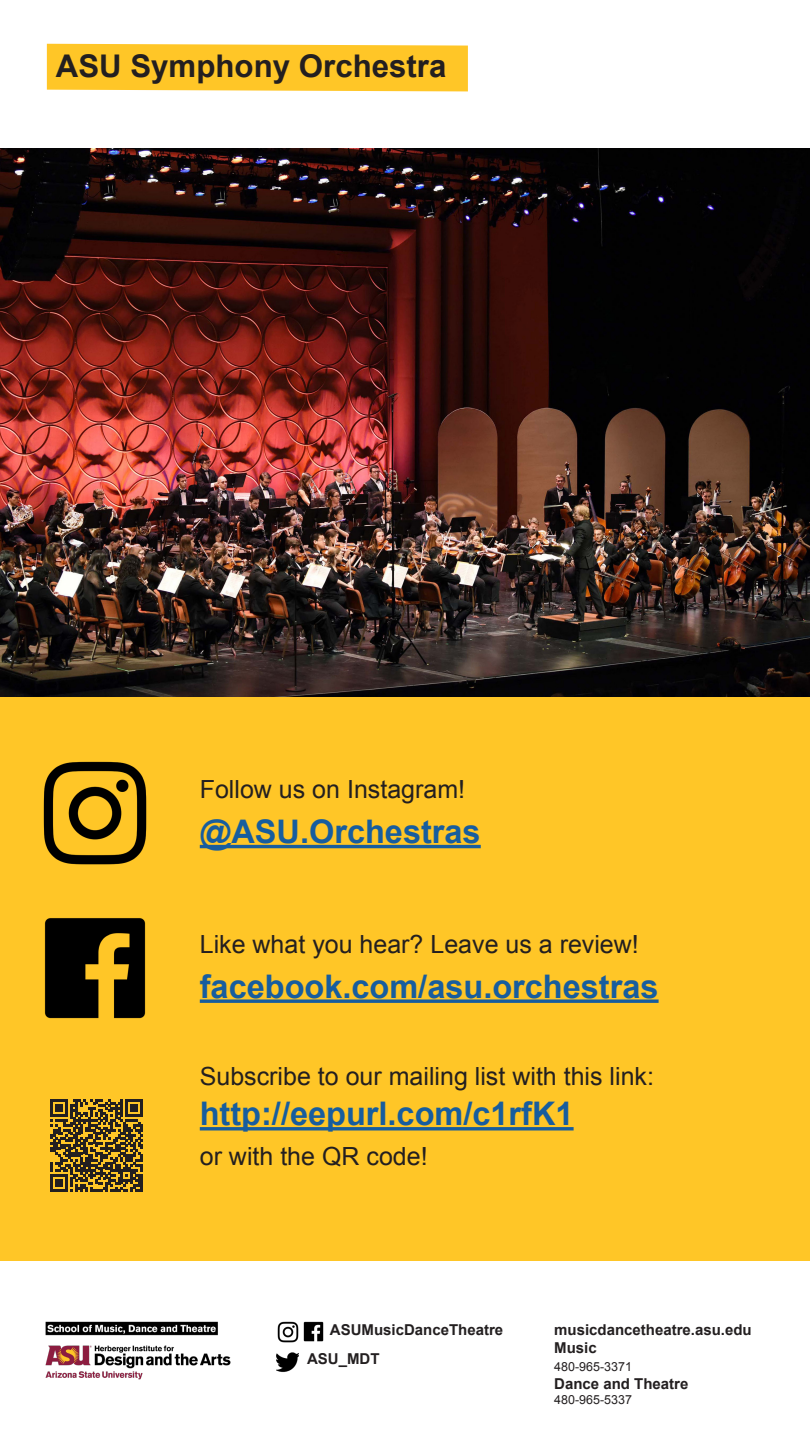
<style>
.page{position:relative;width:810px;height:1440px;background:#fff}
.page>*{position:absolute;margin:0;border:0;box-sizing:border-box;transform-origin:0 0}
.t1{font:700 32.5px "Arial";color:#175d9e}
.t2{font:700 31.25px "Arial";color:#231f20}
.t3{font:25px "Arial";color:#231f20}
.t4{font:700 15px/28.4px "Arial";color:#231f20}
.t5{font:12.5px "Arial";color:#231f20}
</style>
<div class="page">
<div style="left:0;top:696px;width:810px;height:565px;background:#ffc627"></div>
<img style="left:43px;top:761px;width:104px;height:104px">
<img style="left:44px;top:918px;width:102px;height:101px">
<svg style="left:51px;top:1099px;width:92px;height:93px"></svg>
<img style="left:0;top:149px;width:810px;height:547px">
<div style="left:47px;top:44px;width:421px;height:47px;background:#ffc627"></div>
<img style="left:45px;top:1321px;width:186px;height:59px">
<img style="left:277px;top:1321px;width:22px;height:22px">
<img style="left:303px;top:1321px;width:21px;height:21px">
<img style="left:276px;top:1352px;width:23px;height:20px">
<hr style="left:200px;top:845px;width:281px;height:3px;background:#175d9e">
<svg style="left:200px;top:999px;width:459px;height:4px;background:#386c8c"></svg>
<hr style="left:200px;top:1127px;width:374px;height:3px;background:#175d9e">
<p class="t2" style="left:56px;top:46px;width:392px">ASU Symphony Orchestra</p>
<p class="t3" style="left:200px;top:773px;width:267px">Follow us on Instagram!</p>
<p class="t1" style="left:200px;top:810px;width:282px">@ASU.Orchestras</p>
<p class="t3" style="left:200px;top:928px;width:441px">Like what you hear? Leave us a review!</p>
<p class="t1" style="left:200px;top:965px;width:460px">facebook.com/asu.orchestras</p>
<p class="t3" style="left:200px;top:1060px;width:456px">Subscribe to our mailing list with this link:</p>
<p class="t1" style="left:200px;top:1093px;width:375px">http://eepurl.com/c1rfK1</p>
<p class="t3" style="left:200px;top:1140px;width:229px">or with the QR code!</p>
<p class="t4" style="left:307px;top:1316px;width:198px;text-indent:23px">ASUMusicDanceTheatre<br>ASU_MDT</p>
<p class="t4" style="left:554px;top:1322px;width:199px;line-height:18px">musicdancetheatre.asu.edu<br>Music</p>
<p class="t5" style="left:554px;top:1359px;width:79px">480-965-3371</p>
<p class="t4" style="left:554px;top:1370px;width:136px">Dance and Theatre</p>
<p class="t5" style="left:554px;top:1392px;width:79px">480-965-5337</p>
</div>
